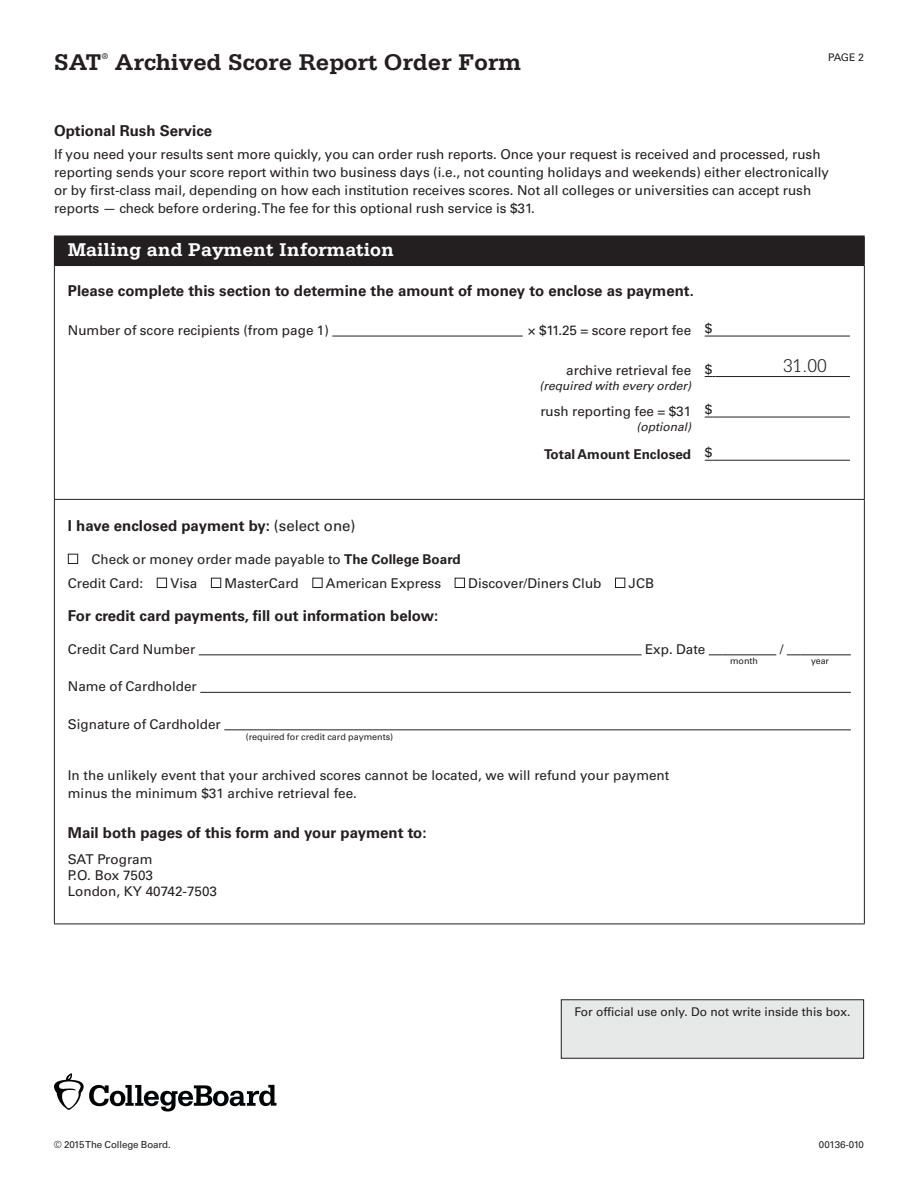
<style>
.page{position:relative;width:918px;height:1188px;background:#fff}
.page>*{position:absolute;margin:0;border:0;box-sizing:border-box;transform-origin:0 0}
.t1{font:700 24px "Serifa Std";color:#231f20}
.t2{font:700 19.5px "Serifa Std";color:#fff}
.t3{font:300 19.5px "Serifa Std";color:#231f20}
.t4{font:700 15px "Univers LT Std";color:#231f20}
.t5{font:13.5px/18px "Univers LT Std";color:#231f20}
.t6{font:700 13.5px "Univers LT Std";color:#231f20}
.t7{font:12px "Univers LT Std";color:#231f20}
.t8{font:italic 12px "Univers LT Std";color:#231f20}
.t9{font:10.5px "Univers LT Std";color:#231f20}
.t10{font:9.75px "Univers LT Std";letter-spacing:-.01em;color:#231f20}
.t11{font:9.75px "Univers LT Std";letter-spacing:-.035em;color:#231f20}
.t12{font:9px "Univers LT Std";color:#231f20}
.t13{font:8.7px "Serifa Std";color:#231f20}
.s1{font-weight:400}
.s2{font-weight:700}
</style>
<div class="page">
<div style="left:54px;top:236px;width:810px;height:29px;background:#231f20"></div>
<hr style="left:54px;top:235px;width:811px;height:2px;background:#231f20">
<svg style="left:864px;top:237px;width:1px;height:28px"></svg>
<hr style="left:54px;top:265px;width:1px;height:234px;background:#231f20">
<hr style="left:864px;top:265px;width:1px;height:234px;background:#231f20">
<hr style="left:54px;top:499px;width:811px;height:1px;background:#231f20">
<hr style="left:54px;top:500px;width:1px;height:424px;background:#231f20">
<hr style="left:864px;top:500px;width:1px;height:424px;background:#231f20">
<hr style="left:54px;top:924px;width:811px;height:1px;background:#231f20">
<hr style="left:55px;top:263px;width:809px;height:3px;background:#231f20">
<hr style="left:332px;top:336px;width:191px;height:1px;background:#231f20">
<hr style="left:712px;top:336px;width:138px;height:1px;background:#231f20">
<hr style="left:716px;top:376px;width:134px;height:1px;background:#231f20">
<hr style="left:712px;top:417px;width:138px;height:1px;background:#231f20">
<hr style="left:712px;top:460px;width:138px;height:1px;background:#231f20">
<hr style="left:199px;top:654px;width:443px;height:1px;background:#231f20">
<svg style="left:709px;top:654px;width:13px;height:1px"></svg>
<hr style="left:722px;top:654px;width:54px;height:1px;background:#231f20">
<svg style="left:787px;top:654px;width:13px;height:1px"></svg>
<hr style="left:800px;top:654px;width:51px;height:1px;background:#231f20">
<hr style="left:200px;top:692px;width:651px;height:1px;background:#231f20">
<hr style="left:224px;top:729px;width:627px;height:1px;background:#231f20">
<div style="left:68px;top:554px;width:10px;height:10px;border:1px solid #231f20"></div>
<div style="left:157px;top:578px;width:10px;height:10px;border:1px solid #231f20"></div>
<div style="left:211px;top:578px;width:10px;height:10px;border:1px solid #231f20"></div>
<div style="left:312px;top:578px;width:11px;height:10px;border:1px solid #231f20"></div>
<div style="left:455px;top:578px;width:10px;height:10px;border:1px solid #231f20"></div>
<div style="left:615px;top:578px;width:10px;height:10px;border:1px solid #231f20"></div>
<div style="left:561px;top:1000px;width:303px;height:58px;background:#e7e8e8"></div>
<div style="left:561px;top:999px;width:303px;height:60px;border:1px solid #231f20"></div>
<svg style="left:54px;top:1073px;width:223px;height:39px"></svg>
<h1 class="t1" style="left:54px;top:48px;width:49px">SAT</h1>
<p class="t13" style="left:101px;top:52px;width:8px">®</p>
<h1 class="t1" style="left:115px;top:48px;width:408px">Archived Score Report Order Form</h1>
<p class="t9" style="left:828px;top:51px;width:37px">PAGE 2</p>
<h3 class="t4" style="left:54px;top:122px;width:160px">Optional Rush Service</h3>
<p class="t5" style="left:54px;top:145px;width:777px">If you need your results sent more quickly, you can order rush reports. Once your request is received and processed, rush reporting sends your score report within two business days (i.e., not counting holidays and weekends) either electronically or by first-class mail, depending on how each institution receives scores. Not all colleges or universities can accept rush reports — check before ordering. The fee for this optional rush service is $31.</p>
<h2 class="t2" style="left:68px;top:238px;width:328px">Mailing and Payment Information</h2>
<p class="t4" style="left:68px;top:282px;width:628px">Please complete this section to determine the amount of money to enclose as payment.</p>
<p class="t5" style="left:68px;top:321px;width:263px">Number of score recipients (from page 1)</p>
<p class="t5" style="left:528px;top:321px;width:186px">× $11.25 = score report fee $</p>
<p class="t5" style="left:566px;top:361px;width:126px">archive retrieval fee</p>
<p class="t8" style="left:540px;top:379px;width:153px">(required with every order)</p>
<p class="t3" style="left:783px;top:355px;width:45px">31.00</p>
<p class="t5" style="left:705px;top:360px;width:9px">$</p>
<p class="t5" style="left:705px;top:400px;width:9px">$</p>
<p class="t6" style="left:544px;top:446px;width:169px">Total Amount Enclosed <span class="s1">$</span></p>
<p class="t5" style="left:540px;top:402px;width:152px">rush reporting fee = $31</p>
<p class="t8" style="left:637px;top:419px;width:56px">(optional)</p>
<p class="t4" style="left:68px;top:516px;width:289px">I have enclosed payment by: <span class="s1">(select one)</span></p>
<p class="t5" style="left:92px;top:550px;width:370px">Check or money order made payable to <span class="s2">The College Board</span></p>
<p class="t5" style="left:68px;top:574px;width:77px">Credit Card:</p>
<p class="t5" style="left:170px;top:574px;width:29px">Visa</p>
<p class="t5" style="left:225px;top:574px;width:76px">MasterCard</p>
<p class="t5" style="left:326px;top:574px;width:117px">American Express</p>
<p class="t5" style="left:468px;top:574px;width:135px">Discover/Diners Club</p>
<p class="t5" style="left:629px;top:574px;width:27px">JCB</p>
<p class="t4" style="left:68px;top:606px;width:372px">For credit card payments, fill out information below:</p>
<p class="t5" style="left:68px;top:640px;width:129px">Credit Card Number</p>
<p class="t5" style="left:645px;top:640px;width:62px">Exp. Date</p>
<p class="t5" style="left:68px;top:677px;width:131px">Name of Cardholder</p>
<p class="t5" style="left:68px;top:715px;width:155px">Signature of Cardholder</p>
<p class="t5" style="left:68px;top:767px;width:603px">In the unlikely event that your archived scores cannot be located, we will refund your payment minus the minimum $31 archive retrieval fee.</p>
<p class="t4" style="left:68px;top:824px;width:360px">Mail both pages of this form and your payment to:</p>
<p class="t5" style="left:68px;top:851px;width:151px;line-height:16.5px">SAT Program<br>P.O. Box 7503<br>London, KY 40742-7503</p>
<p class="t12" style="left:246px;top:731px;width:149px">(required for credit card payments)</p>
<p class="t12" style="left:730px;top:656px;width:29px">month</p>
<p class="t5" style="left:780px;top:640px;width:5px">/</p>
<p class="t12" style="left:811px;top:656px;width:19px">year</p>
<p class="t7" style="left:574px;top:1004px;width:277px">For official use only. Do not write inside this box.</p>
<p class="t10" style="left:54px;top:1138px;width:118px">© 2015 The College Board.</p>
<p class="t11" style="left:819px;top:1138px;width:47px">00136-010</p>
</div>
